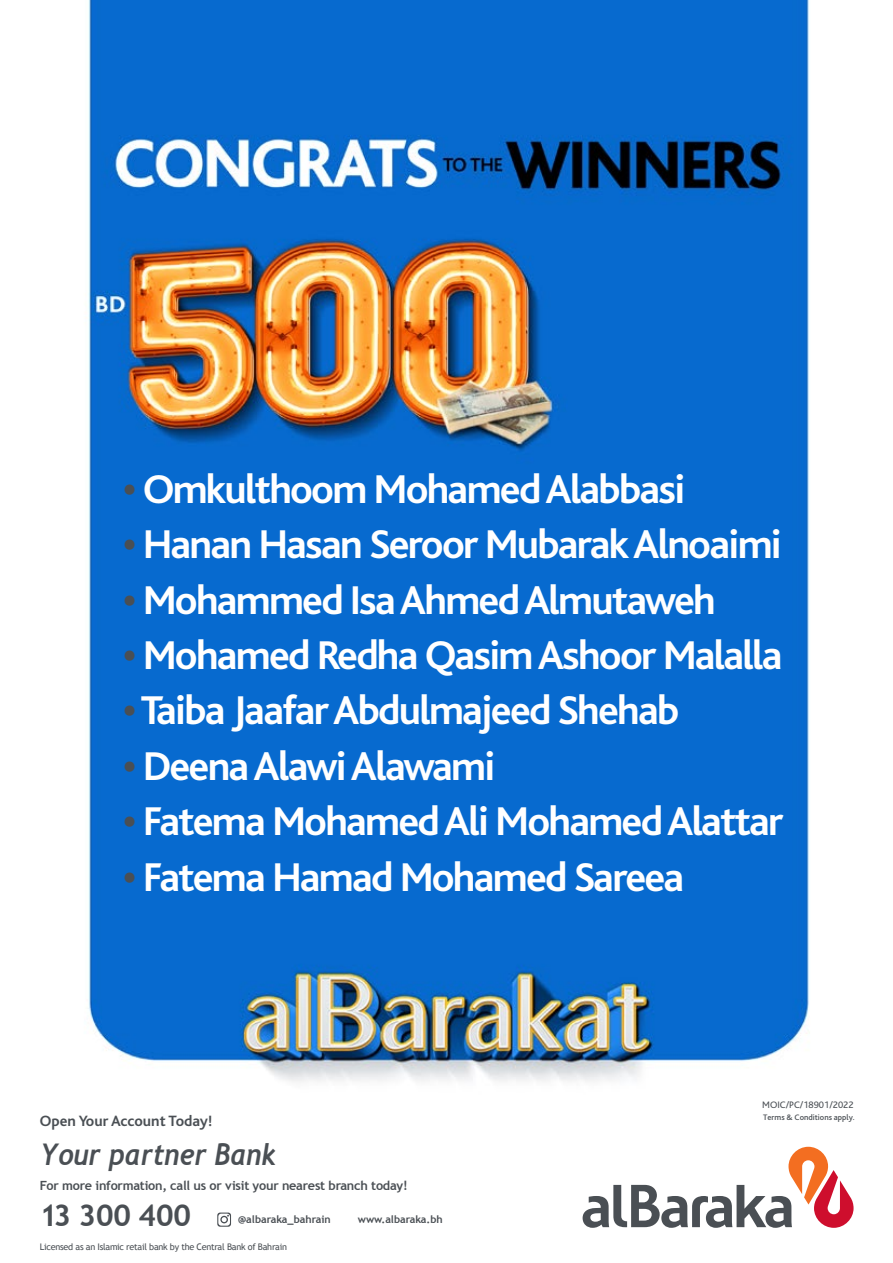
<style>
.page{position:relative;width:893px;height:1263px;background:#fff}
.page>*{position:absolute;margin:0;border:0;box-sizing:border-box;transform-origin:0 0}
.t1{font:700 42px "Bliss";letter-spacing:-.04em;color:#fff}
.t2{font:700 30px "Trebuchet MS";color:#4a4f54}
.t3{font:italic 700 29.85px "Trebuchet";color:#4a4f54;scale:.9 1}
.t4{font:700 15.6px "Bliss";color:#4a4f54}
.t5{font:700 12.75px "Trebuchet MS";letter-spacing:-.02em;color:#4a4f54}
.t6{font:700 10.5px "Trebuchet MS";color:#4a4f54}
.t7{font:9.9px "Bliss";color:#4a4f54}
.t8{font:9px "Trebuchet MS";letter-spacing:-.03em;color:#4a4f54}
.t9{font:500 8.25px "Bliss 2";color:#4a4f54}
.s1{color:#4a4f54}
</style>
<div class="page">
<img style="left:88px;top:0;width:766px;height:1212px">
<svg style="left:217px;top:1212px;width:14px;height:15px"></svg>
<svg style="left:582px;top:1147px;width:271px;height:81px"></svg>
<p class="t1" style="left:123px;top:467px;width:564px"><span class="s1">•</span> Omkulthoom Mohamed Alabbasi</p>
<p class="t1" style="left:123px;top:522px;width:660px"><span class="s1">•</span> Hanan Hasan Seroor Mubarak Alnoaimi</p>
<p class="t1" style="left:123px;top:578px;width:594px"><span class="s1">•</span> Mohammed Isa Ahmed Almutaweh</p>
<p class="t1" style="left:123px;top:633px;width:661px"><span class="s1">•</span> Mohamed Redha Qasim Ashoor Malalla</p>
<p class="t1" style="left:123px;top:689px;width:558px"><span class="s1">•</span> Taiba Jaafar Abdulmajeed Shehab</p>
<p class="t1" style="left:123px;top:744px;width:374px"><span class="s1">•</span> Deena Alawi Alawami</p>
<p class="t1" style="left:123px;top:800px;width:662px"><span class="s1">•</span> Fatema Mohamed Ali Mohamed Alattar</p>
<p class="t1" style="left:123px;top:855px;width:563px"><span class="s1">•</span> Fatema Hamad Mohamed Sareea</p>
<p class="t7" style="left:762px;top:1100px;width:93px">MOIC/PC/18901/2022</p>
<p class="t4" style="left:40px;top:1112px;width:174px">Open Your Account Today!</p>
<p class="t9" style="left:763px;top:1112px;width:93px">Terms &amp; Conditions apply.</p>
<p class="t3" style="left:40px;top:1136px;width:264px">Your partner Bank</p>
<p class="t5" style="left:40px;top:1178px;width:369px">For more information, call us or visit your nearest branch today!</p>
<p class="t2" style="left:40px;top:1197px;width:153px">13 300 400</p>
<p class="t6" style="left:238px;top:1212px;width:94px">@albaraka_bahrain</p>
<p class="t6" style="left:358px;top:1212px;width:87px">www.albaraka.bh</p>
<p class="t8" style="left:40px;top:1242px;width:248px">Licensed as an Islamic retail bank by the Central Bank of Bahrain</p>
</div>
